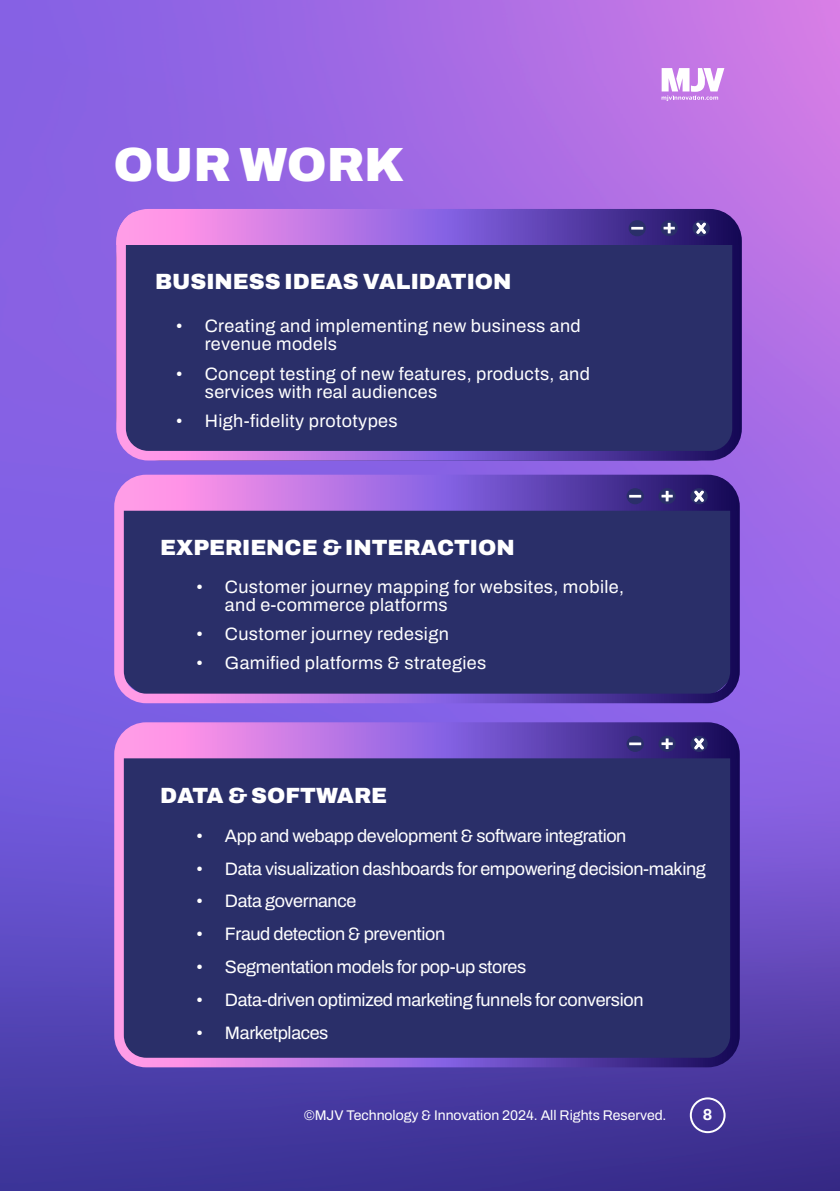
<style>
.page{position:relative;width:840px;height:1191px;background:#fff}
.page>*{position:absolute;margin:0;border:0;box-sizing:border-box;transform-origin:0 0}
.t1{font:900 48px "Archivo";color:#fff}
.t2{font:900 22px "Archivo";color:#fff}
.t3{font:18px/18px "Archivo";letter-spacing:.01em;color:#fff}
.t4{font:18px "Archivo";letter-spacing:-.02em;color:#fff}
.t5{font:700 16px "Archivo";color:#fff}
.t6{font:14px "Archivo";color:#fff}
</style>
<div class="page">
<img style="left:0;top:0;width:840px;height:1191px">
<div style="left:116px;top:214px;width:623px;height:246px;background:#2a2f69;border-radius:45px"></div>
<div style="left:116px;top:209px;width:625px;height:251px;border:10px solid #fff;border-radius:27px"></div>
<div style="left:116px;top:480px;width:621px;height:218px;background:#2a2f69;border-radius:45px"></div>
<div style="left:114px;top:475px;width:625px;height:228px;border:10px solid #fff;border-radius:27px"></div>
<div style="left:116px;top:727px;width:621px;height:338px;background:#2a2f69;border-radius:45px"></div>
<div style="left:114px;top:722px;width:625px;height:345px;border:10px solid #fff;border-radius:27px"></div>
<svg style="left:116px;top:211px;width:623px;height:34px;background:#935fc4"></svg>
<svg style="left:117px;top:477px;width:620px;height:34px;background:#935fc4"></svg>
<svg style="left:117px;top:724px;width:620px;height:34px;background:#935fc5"></svg>
<svg style="left:661px;top:68px;width:63px;height:33px"></svg>
<div style="left:689px;top:1097px;width:36px;height:36px;border:2px solid #fff;border-radius:50%"></div>
<h1 class="t1" style="left:113px;top:129px;width:292px">OUR WORK</h1>
<p class="t2" style="left:155px;top:265px;width:358px">BUSINESS IDEAS VALIDATION</p>
<p class="t3" style="left:205px;top:317px;width:377px;text-indent:-29px">• Creating and implementing new business and revenue models</p>
<p class="t3" style="left:205px;top:364px;width:386px;text-indent:-29px">• Concept testing of new features, products, and services with real audiences</p>
<p class="t3" style="left:176px;top:412px;width:223px">• High-fidelity prototypes</p>
<p class="t2" style="left:160px;top:531px;width:356px">EXPERIENCE &amp; INTERACTION</p>
<p class="t3" style="left:225px;top:577px;width:400px;text-indent:-29px">• Customer journey mapping for websites, mobile, and e-commerce platforms</p>
<p class="t3" style="left:196px;top:624px;width:254px">• Customer journey redesign</p>
<p class="t3" style="left:196px;top:654px;width:291px">• Gamified platforms &amp; strategies</p>
<p class="t2" style="left:160px;top:778px;width:228px">DATA &amp; SOFTWARE</p>
<p class="t4" style="left:196px;top:822px;width:431px">• App and webapp development &amp; software integration</p>
<p class="t4" style="left:196px;top:855px;width:511px">• Data visualization dashboards for empowering decision-making</p>
<p class="t4" style="left:196px;top:887px;width:161px">• Data governance</p>
<p class="t4" style="left:196px;top:920px;width:250px">• Fraud detection &amp; prevention</p>
<p class="t4" style="left:196px;top:953px;width:331px">• Segmentation models for pop-up stores</p>
<p class="t4" style="left:196px;top:986px;width:448px">• Data-driven optimized marketing funnels for conversion</p>
<p class="t4" style="left:196px;top:1019px;width:134px">• Marketplaces</p>
<p class="t6" style="left:304px;top:1105px;width:363px">©MJV Technology &amp; Innovation 2024. All Rights Reserved.</p>
<p class="t5" style="left:702px;top:1102px;width:11px">8</p>
</div>
